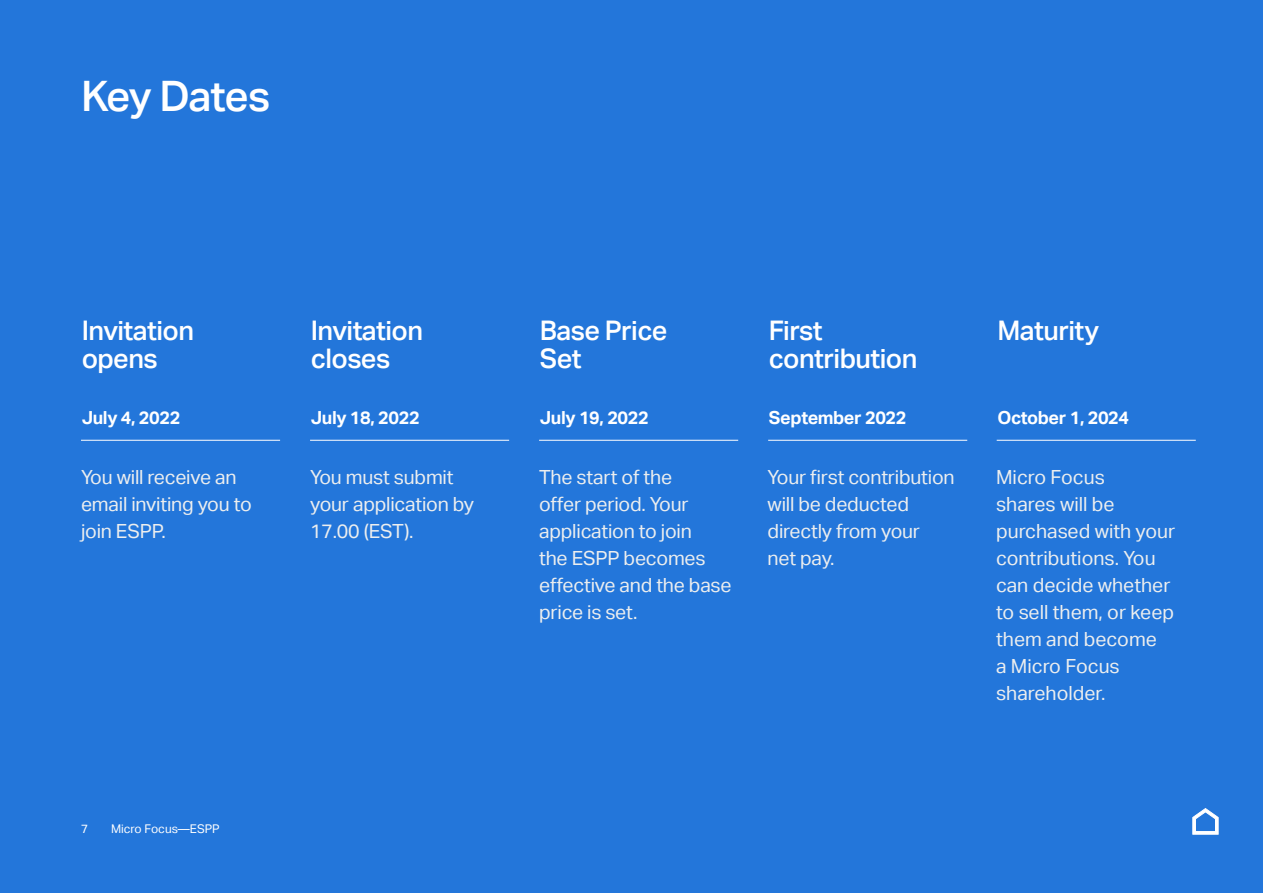
<style>
.page{position:relative;width:1263px;height:893px;background:#2376da}
.page>*{position:absolute;margin:0;border:0;box-sizing:border-box;transform-origin:0 0}
.t1{font:500 42px "Aktiv Grotesk";letter-spacing:-.035em;color:#fff}
.t2{font:500 27px/28.5px "Aktiv Grotesk";letter-spacing:-.02em;color:#fff}
.t3{font:19.5px/27px "Aktiv Grotesk";letter-spacing:-.01em;color:#eceeef}
.t4{font:700 18px "Aktiv Grotesk";letter-spacing:-.02em;color:#fff}
.t5{font:12px "Aktiv Grotesk";color:#fff}
</style>
<div class="page">
<hr style="left:81px;top:440px;width:199px;height:1px;background:#fff">
<hr style="left:310px;top:440px;width:199px;height:1px;background:#fff">
<hr style="left:539px;top:440px;width:199px;height:1px;background:#fff">
<hr style="left:768px;top:440px;width:199px;height:1px;background:#fff">
<hr style="left:997px;top:440px;width:199px;height:1px;background:#fff">
<svg style="left:1192px;top:808px;width:26px;height:27px"></svg>
<h1 class="t1" style="left:81px;top:72px;width:191px">Key Dates</h1>
<h2 class="t2" style="left:82px;top:316px;width:114px">Invitation opens</h2>
<h2 class="t2" style="left:311px;top:316px;width:114px">Invitation closes</h2>
<h2 class="t2" style="left:540px;top:316px;width:129px">Base Price<br>Set</h2>
<h2 class="t2" style="left:769px;top:316px;width:150px">First contribution</h2>
<p class="t4" style="left:82px;top:407px;width:100px">July 4, 2022</p>
<p class="t4" style="left:311px;top:407px;width:111px">July 18, 2022</p>
<p class="t4" style="left:540px;top:407px;width:111px">July 19, 2022</p>
<p class="t4" style="left:769px;top:407px;width:139px">September 2022</p>
<p class="t3" style="left:81px;top:464px;width:172px">You will receive an email inviting you to join ESPP.</p>
<p class="t3" style="left:310px;top:464px;width:165px">You must submit your application by<br>17.00 (EST).</p>
<p class="t3" style="left:539px;top:464px;width:194px">The start of the<br>offer period. Your application to join<br>the ESPP becomes effective and the base price is set.</p>
<p class="t3" style="left:767px;top:464px;width:189px">Your first contribution will be deducted directly from your<br>net pay.</p>
<h2 class="t2" style="left:997px;top:316px;width:103px">Maturity</h2>
<p class="t4" style="left:997px;top:407px;width:133px">October 1, 2024</p>
<p class="t3" style="left:996px;top:464px;width:181px">Micro Focus<br>shares will be purchased with your contributions. You can decide whether to sell them, or keep them and become<br>a Micro Focus shareholder.</p>
<p class="t5" style="left:81px;top:822px;width:9px">7</p>
<p class="t5" style="left:111px;top:822px;width:110px">Micro Focus—ESPP</p>
</div>
